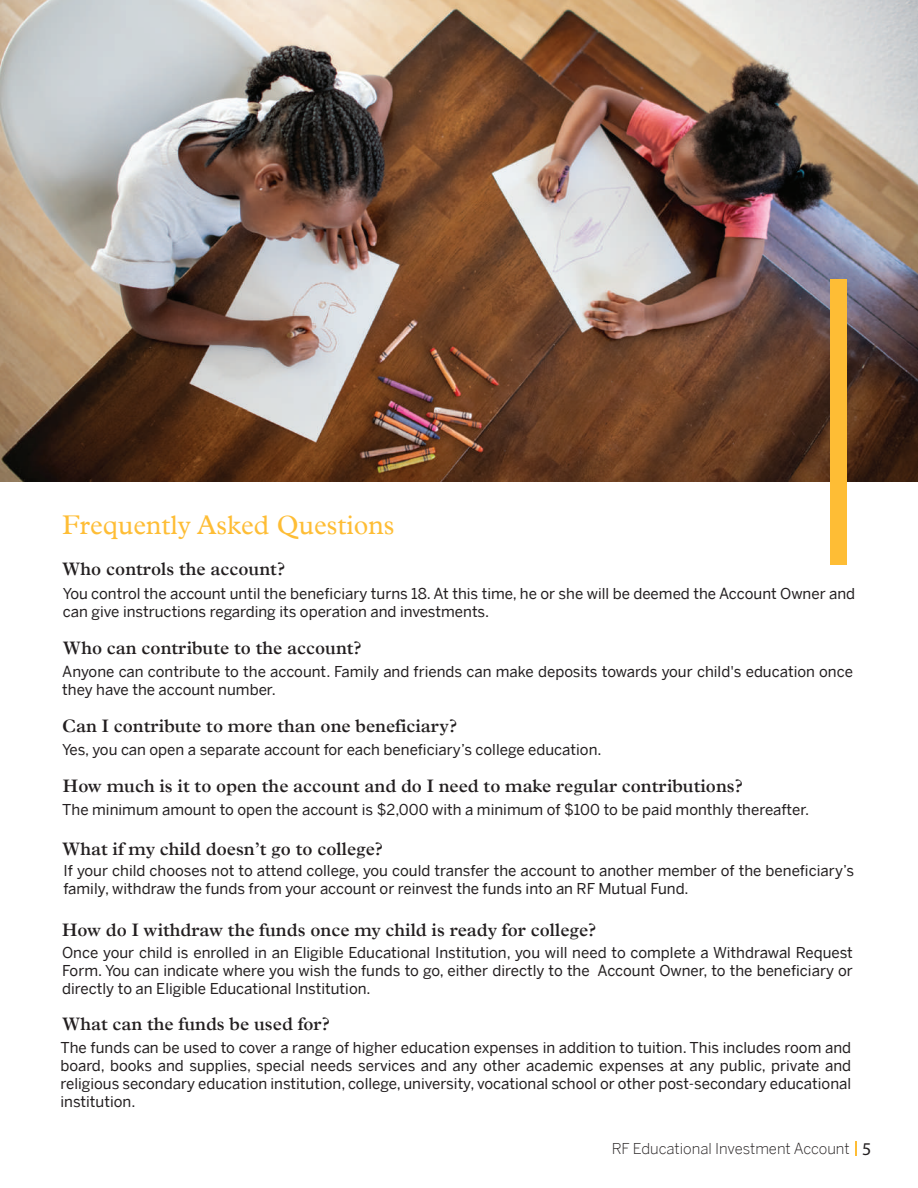
<style>
.page{position:relative;width:918px;height:1188px;background:#fff}
.page>*{position:absolute;margin:0;border:0;box-sizing:border-box;transform-origin:0 0}
.t1{font:27px "Plantin";color:#febd35}
.t2{font:600 18px "Plantin";color:#231f20}
.t3{font:15px/18px "Benton Sans";color:#231f20}
.t4{font:300 15px "Benton Sans";color:#231f20}
.s1{font-family:"Myriad Pro";font-weight:400;font-size:18px}
</style>
<div class="page">
<img style="left:0;top:0;width:918px;height:482px">
<div style="left:830px;top:280px;width:16px;height:285px;background:#febd35"></div>
<svg style="left:855px;top:1142px;width:1px;height:14px"></svg>
<h1 class="t1" style="left:62px;top:515px;width:334px">Frequently Asked Questions</h1>
<p class="t2" style="left:62px;top:561px;width:225px">Who controls the account?</p>
<p class="t3" style="left:63px;top:584px;width:794px">You control the account until the beneficiary turns 18. At this time, he or she will be deemed the Account Owner and can give instructions regarding its operation and investments.</p>
<p class="t2" style="left:63px;top:641px;width:300px">Who can contribute to the account?</p>
<p class="t3" style="left:62px;top:663px;width:792px">Anyone can contribute to the account. Family and friends can make deposits towards your child's education once they have the account number.</p>
<p class="t2" style="left:62px;top:719px;width:397px">Can I contribute to more than one beneficiary?</p>
<p class="t3" style="left:62px;top:741px;width:541px">Yes, you can open a separate account for each beneficiary’s college education.</p>
<p class="t2" style="left:63px;top:778px;width:682px">How much is it to open the account and do I need to make regular contributions?</p>
<p class="t3" style="left:62px;top:801px;width:749px">The minimum amount to open the account is $2,000 with a minimum of $100 to be paid monthly thereafter.</p>
<p class="t2" style="left:62px;top:841px;width:322px">What if my child doesn’t go to college?</p>
<p class="t3" style="left:63px;top:861px;width:792px">If your child chooses not to attend college, you could transfer the account to another member of the beneficiary’s family, withdraw the funds from your account or reinvest the funds into an RF Mutual Fund.</p>
<p class="t2" style="left:62px;top:923px;width:536px">How do I withdraw the funds once my child is ready for college?</p>
<p class="t3" style="left:62px;top:943px;width:792px;text-align:justify">Once your child is enrolled in an Eligible Educational Institution, you will need to complete a Withdrawal Request Form. You can indicate where you wish the funds to go, either directly to the Account Owner, to the beneficiary or directly to an Eligible Educational Institution.</p>
<p class="t2" style="left:62px;top:1017px;width:269px">What can the funds be used for?</p>
<p class="t3" style="left:60px;top:1039px;width:792px;text-align:justify">The funds can be used to cover a range of higher education expenses in addition to tuition. This includes room and board, books and supplies, special needs services and any other academic expenses at any public, private and religious secondary education institution, college, university, vocational school or other post-secondary educational institution.</p>
<p class="t4" style="left:612px;top:1139px;width:261px">RF Educational Investment Account <span class="s1">5</span></p>
</div>
